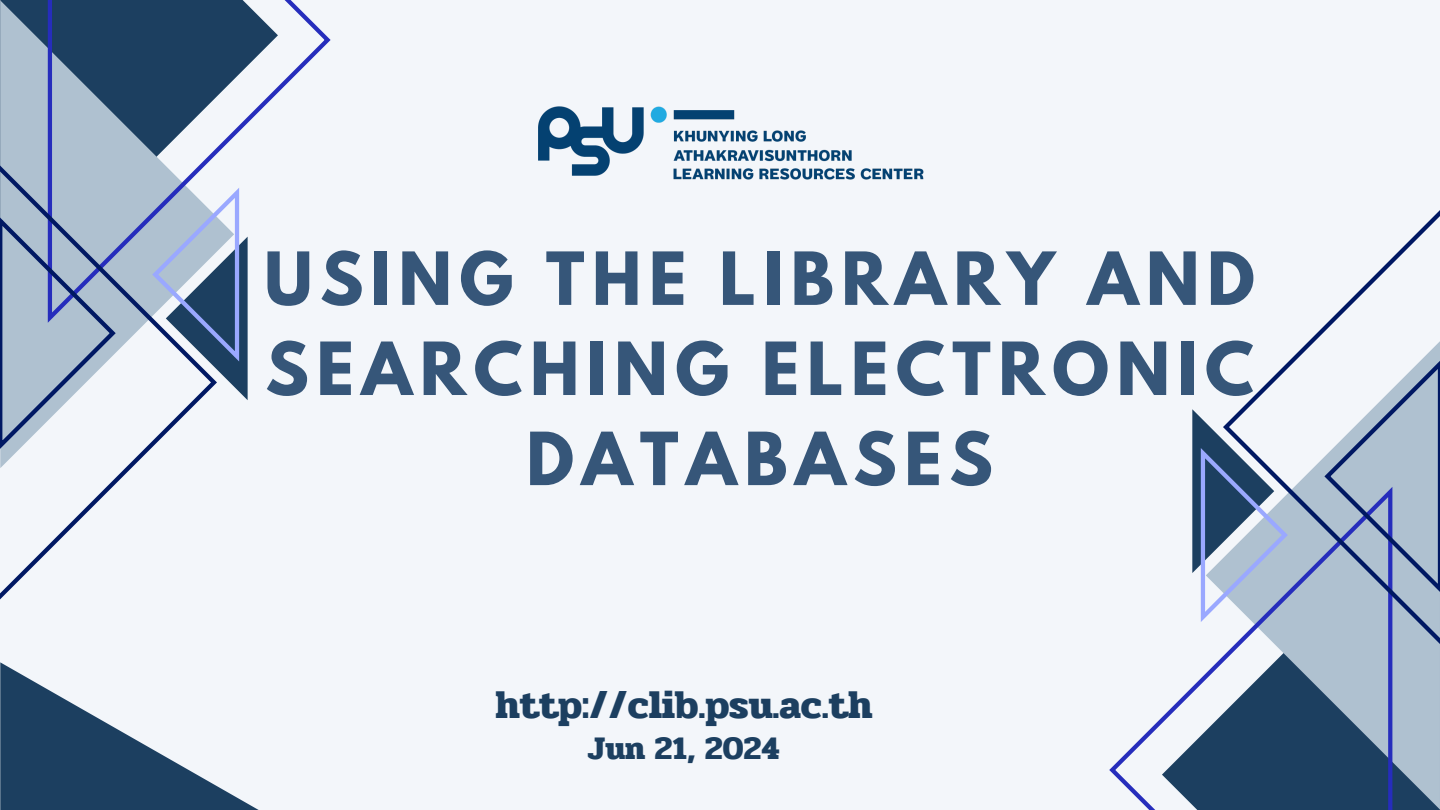
<style>
.page{position:relative;width:1440px;height:810px;background:#f3f6fa}
.page>*{position:absolute;margin:0;border:0;box-sizing:border-box;transform-origin:0 0}
.t1{font:700 64.9px/90.1px "League Spartan";letter-spacing:.115em;color:#365679;text-align:center}
.t2{font:700 39.7px "Pridi";color:#1c3f60}
.t3{font:700 32.7px "Pridi";color:#1c3f60}
</style>
<div class="page">
<svg style="left:1395px;top:715px;width:45px;height:95px;background:#8ba1b4"></svg>
<svg style="left:1109px;top:659px;width:286px;height:151px"></svg>
<svg style="left:1192px;top:409px;width:28px;height:213px"></svg>
<svg style="left:1220px;top:210px;width:220px;height:505px"></svg>
<svg style="left:1px;top:0;width:45px;height:95px;background:#8aa0b4"></svg>
<svg style="left:46px;top:0;width:285px;height:151px"></svg>
<svg style="left:220px;top:188px;width:28px;height:212px"></svg>
<svg style="left:1px;top:95px;width:219px;height:504px"></svg>
<svg style="left:0;top:662px;width:259px;height:148px"></svg>
<img style="left:538px;top:106px;width:386px;height:74px">
<p class="t1" style="left:264px;top:242px;width:992px">USING THE LIBRARY AND<br>SEARCHING ELECTRONIC<br>DATABASES</p>
<p class="t2" style="left:495px;top:674px;width:379px">http://clib.psu.ac.th</p>
<h1 class="t3" style="left:589px;top:723px;width:192px">Jun 21, 2024</h1>
</div>
